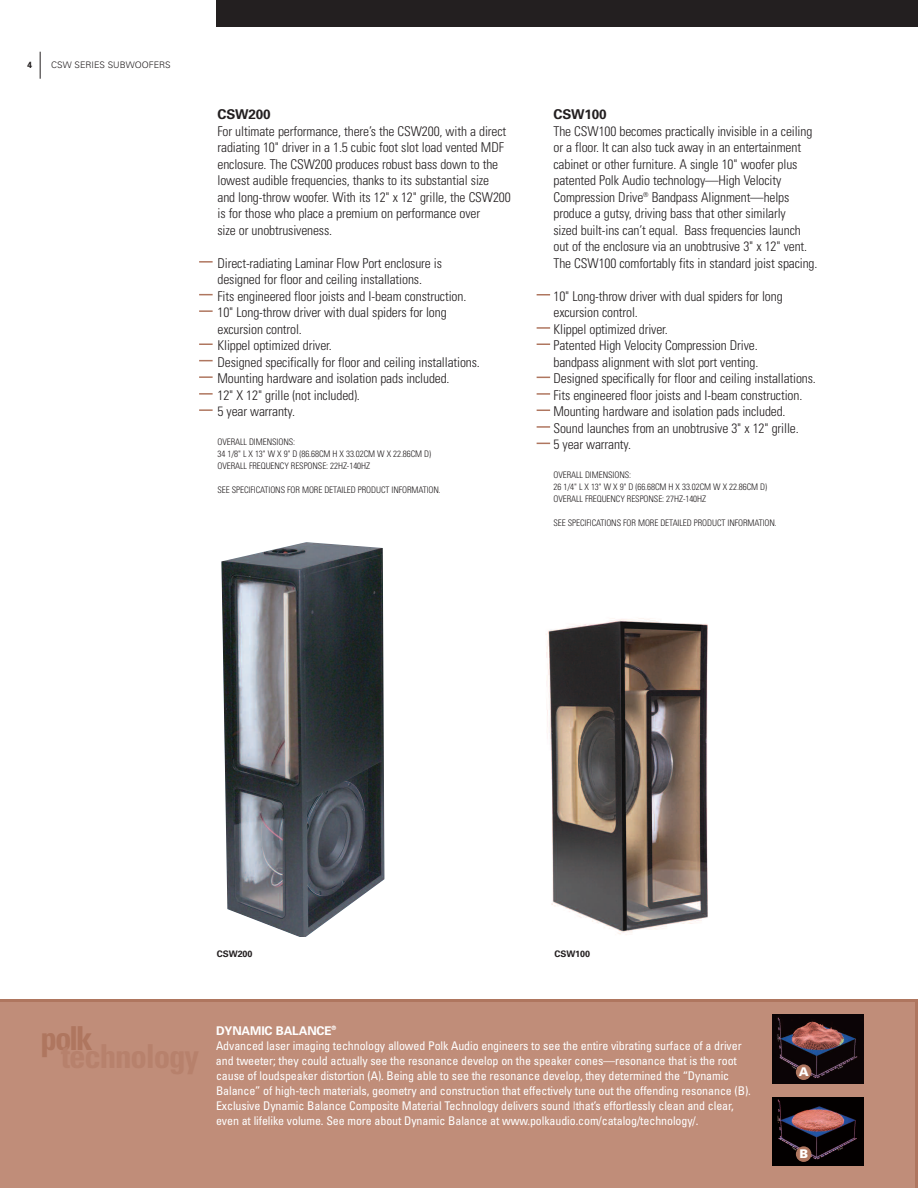
<style>
.page{position:relative;width:918px;height:1188px;background:#fff}
.page>*{position:absolute;margin:0;border:0;box-sizing:border-box;transform-origin:0 0}
.t1{font:700 condensed 33px "Univers";color:#af765f}
.t2{font:300 condensed 13.5px/16.5px "Univers";letter-spacing:-.01em;color:#231f20}
.t3{font:700 13.5px "Univers";letter-spacing:-.01em;color:#231f20}
.t4{font:condensed 12px/15px "Univers";letter-spacing:-.01em;color:#fff}
.t5{font:900 12px "Univers";color:#fff}
.t6{font:300 condensed 9px/12px "Univers";letter-spacing:-.01em;color:#231f20}
.t7{font:300 9px "Univers";color:#231f20}
.t8{font:700 9px "Univers";letter-spacing:-.01em;color:#231f20}
.s1{font-weight:700;font-stretch:normal}
</style>
<div class="page">
<div style="left:216px;top:0;width:702px;height:27px;background:#231f20"></div>
<div style="left:0;top:999px;width:918px;height:189px;background:#c08d79"></div>
<img style="left:772px;top:1097px;width:92px;height:69px">
<div style="left:796px;top:1146px;width:15px;height:16px;background:#af765f;border-radius:50%"></div>
<img style="left:772px;top:1015px;width:92px;height:69px">
<div style="left:796px;top:1064px;width:15px;height:16px;background:#af765f;border-radius:50%"></div>
<svg style="left:40px;top:52px;width:1px;height:27px"></svg>
<svg style="left:537px;top:344px;width:13px;height:1px"></svg>
<svg style="left:537px;top:393px;width:13px;height:2px"></svg>
<svg style="left:537px;top:377px;width:13px;height:1px"></svg>
<svg style="left:537px;top:327px;width:13px;height:2px"></svg>
<svg style="left:537px;top:294px;width:13px;height:2px"></svg>
<svg style="left:537px;top:410px;width:13px;height:1px"></svg>
<svg style="left:537px;top:426px;width:13px;height:2px"></svg>
<img style="left:546px;top:618px;width:162px;height:317px">
<img style="left:221px;top:542px;width:163px;height:395px">
<svg style="left:199px;top:261px;width:14px;height:2px"></svg>
<svg style="left:199px;top:294px;width:14px;height:1px"></svg>
<svg style="left:199px;top:310px;width:14px;height:2px"></svg>
<svg style="left:199px;top:409px;width:14px;height:2px"></svg>
<svg style="left:199px;top:344px;width:14px;height:1px"></svg>
<svg style="left:199px;top:376px;width:14px;height:2px"></svg>
<svg style="left:199px;top:393px;width:14px;height:2px"></svg>
<svg style="left:199px;top:360px;width:14px;height:1px"></svg>
<svg style="left:537px;top:443px;width:13px;height:1px"></svg>
<p class="t8" style="left:27px;top:61px;width:7px">4</p>
<p class="t7" style="left:51px;top:61px;width:121px">CSW SERIES SUBWOOFERS</p>
<p class="t3" style="left:218px;top:109px;width:55px">CSW200</p>
<p class="t2" style="left:217px;top:124px;width:295px">For ultimate performance, there’s the CSW200, with a direct radiating 10" driver in a 1.5 cubic foot slot load vented MDF enclosure. The CSW200 produces robust bass down to the lowest audible frequencies, thanks to its substantial size<br>and long-throw woofer. With its 12" x 12" grille, the CSW200 is for those who place a premium on performance over<br>size or unobtrusiveness.</p>
<p class="t2" style="left:218px;top:256px;width:264px">Direct-radiating Laminar Flow Port enclosure is designed for floor and ceiling installations.<br>Fits engineered floor joists and I-beam construction.<br>10" Long-throw driver with dual spiders for long excursion control.<br>Klippel optimized driver.<br>Designed specifically for floor and ceiling installations.<br>Mounting hardware and isolation pads included.<br>12" X 12" grille (not included).<br>5 year warranty.</p>
<p class="t6" style="left:217px;top:436px;width:215px">OVERALL DIMENSIONS:<br>34 1/8" L X 13" W X 9" D (86.68CM H X 33.02CM W X 22.86CM D)<br>OVERALL FREQUENCY RESPONSE: 22HZ-140HZ</p>
<p class="t6" style="left:217px;top:484px;width:225px">SEE SPECIFICATIONS FOR MORE DETAILED PRODUCT INFORMATION.</p>
<p class="t3" style="left:554px;top:109px;width:55px">CSW100</p>
<p class="t2" style="left:553px;top:124px;width:266px">The CSW100 becomes practically invisible in a ceiling or a floor. It can also tuck away in an entertainment cabinet or other furniture. A single 10" woofer plus patented Polk Audio technology—High Velocity Compression Drive<sup>®</sup> Bandpass Alignment—helps produce a gutsy, driving bass that other similarly<br>sized built-ins can’t equal. Bass frequencies launch out of the enclosure via an unobtrusive 3" x 12" vent.<br>The CSW100 comfortably fits in standard joist spacing.</p>
<p class="t2" style="left:553px;top:289px;width:264px">10" Long-throw driver with dual spiders for long excursion control.<br>Klippel optimized driver.<br>Patented High Velocity Compression Drive.<br>bandpass alignment with slot port venting.<br>Designed specifically for floor and ceiling installations.<br>Fits engineered floor joists and I-beam construction.<br>Mounting hardware and isolation pads included.<br>Sound launches from an unobtrusive 3" x 12" grille.<br>5 year warranty.</p>
<p class="t6" style="left:554px;top:469px;width:215px">OVERALL DIMENSIONS:<br>26 1/4" L X 13" W X 9" D (66.68CM H X 33.02CM W X 22.86CM D)<br>OVERALL FREQUENCY RESPONSE: 27HZ-140HZ</p>
<p class="t6" style="left:554px;top:517px;width:225px">SEE SPECIFICATIONS FOR MORE DETAILED PRODUCT INFORMATION.</p>
<h1 class="t1" style="left:40px;top:1026px;width:54px">polk</h1>
<p class="t8" style="left:217px;top:950px;width:37px">CSW200</p>
<p class="t8" style="left:555px;top:951px;width:37px">CSW100</p>
<p class="t4" style="left:216px;top:1024px;width:536px"><span class="s1">DYNAMIC BALANCE</span><sup>®<br></sup>Advanced laser imaging technology allowed Polk Audio engineers to see the entire vibrating surface of a driver and tweeter; they could actually see the resonance develop on the speaker cones—resonance that is the root cause of loudspeaker distortion (A). Being able to see the resonance develop, they determined the “Dynamic Balance” of high-tech materials, geometry and construction that effectively tune out the offending resonance (B).<br>Exclusive Dynamic Balance Composite Material Technology delivers sound |that’s effortlessly clean and clear, even at lifelike volume. See more about Dynamic Balance at www.polkaudio.com/catalog/technology/.</p>
<p class="t5" style="left:799px;top:1067px;width:11px">A</p>
<p class="t5" style="left:800px;top:1150px;width:10px">B</p>
</div>
